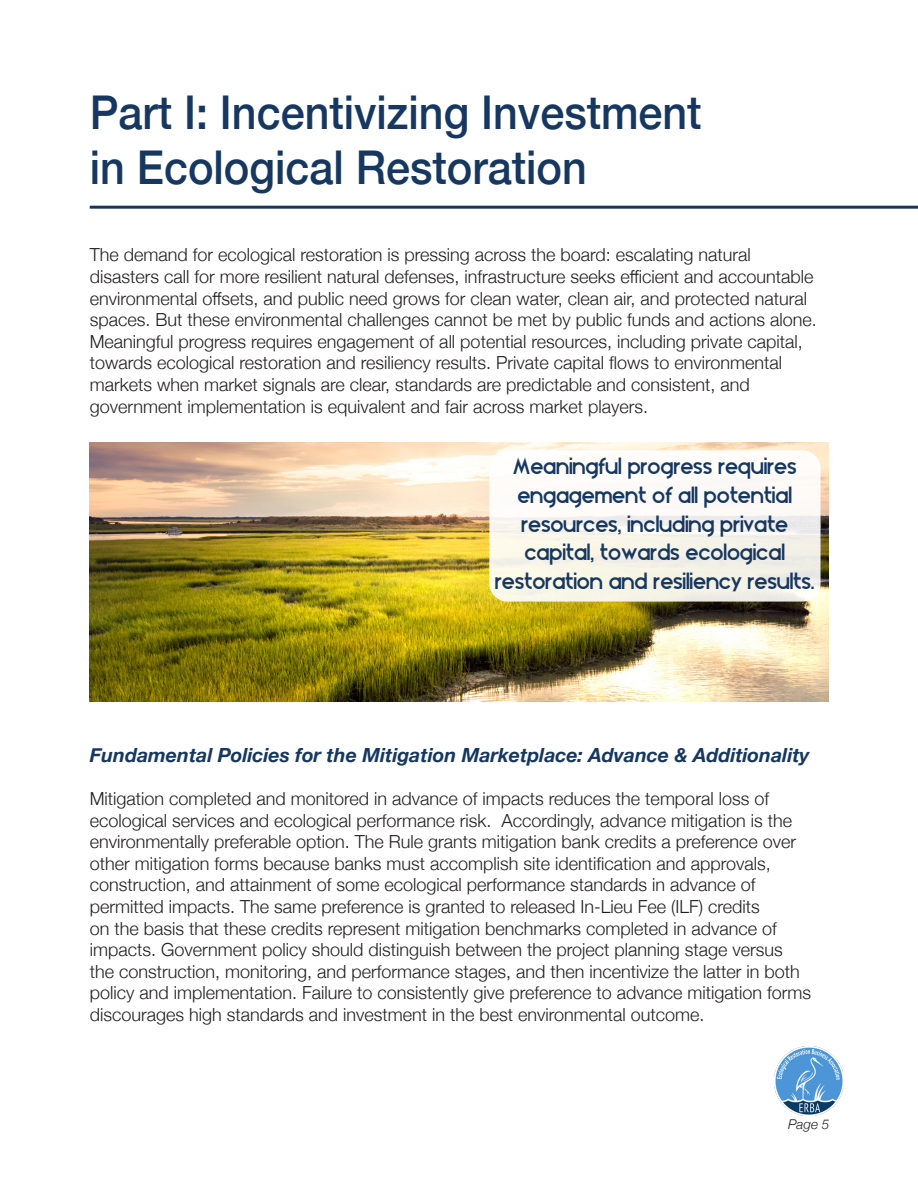
<style>
.page{position:relative;width:918px;height:1188px;background:#fff}
.page>*{position:absolute;margin:0;border:0;box-sizing:border-box;transform-origin:0 0}
.t1{font:500 46.5px/55.5px "Helvetica Neue";color:#163760;scale:.93 1}
.t2{font:24px/28.8px "Blissful Thinking";color:#163760;text-align:center}
.t3{font:italic 700 19.5px "Helvetica Neue";color:#163760}
.t4{font:300 18px/21.6px "Helvetica Neue";color:#231f20}
.t5{font:italic 300 13.5px "Helvetica Neue";color:#231f20}
</style>
<div class="page">
<img style="left:90px;top:442px;width:738px;height:260px">
<hr style="left:90px;top:206px;width:828px;height:3px;background:#163760">
<img style="left:774px;top:1047px;width:69px;height:69px">
<div style="left:489px;top:450px;width:332px;height:152px;background:linear-gradient(to right,#fcfaf1,#f5f3ef);border-radius:18px"></div>
<p class="t1" style="left:90px;top:81px;width:660px">Part I: Incentivizing Investment in Ecological Restoration</p>
<p class="t4" style="left:90px;top:243px;width:729px">The demand for ecological restoration is pressing across the board: escalating natural disasters call for more resilient natural defenses, infrastructure seeks efficient and accountable environmental offsets, and public need grows for clean water, clean air, and protected natural spaces. But these environmental challenges cannot be met by public funds and actions alone.<br>Meaningful progress requires engagement of all potential resources, including private capital, towards ecological restoration and resiliency results. Private capital flows to environmental markets when market signals are clear, standards are predictable and consistent, and government implementation is equivalent and fair across market players.</p>
<p class="t2" style="left:496px;top:451px;width:321px">Meaningful progress requires engagement of all potential resources, including private capital, towards ecological restoration and resiliency results.</p>
<p class="t3" style="left:90px;top:740px;width:722px">Fundamental Policies for the Mitigation Marketplace: Advance &amp; Additionality</p>
<p class="t4" style="left:90px;top:787px;width:723px">Mitigation completed and monitored in advance of impacts reduces the temporal loss of ecological services and ecological performance risk. Accordingly, advance mitigation is the environmentally preferable option. The Rule grants mitigation bank credits a preference over other mitigation forms because banks must accomplish site identification and approvals, construction, and attainment of some ecological performance standards in advance of permitted impacts. The same preference is granted to released In-Lieu Fee (ILF) credits<br>on the basis that these credits represent mitigation benchmarks completed in advance of impacts. Government policy should distinguish between the project planning stage versus the construction, monitoring, and performance stages, and then incentivize the latter in both policy and implementation. Failure to consistently give preference to advance mitigation forms discourages high standards and investment in the best environmental outcome.</p>
<p class="t5" style="left:788px;top:1113px;width:43px">Page 5</p>
</div>
